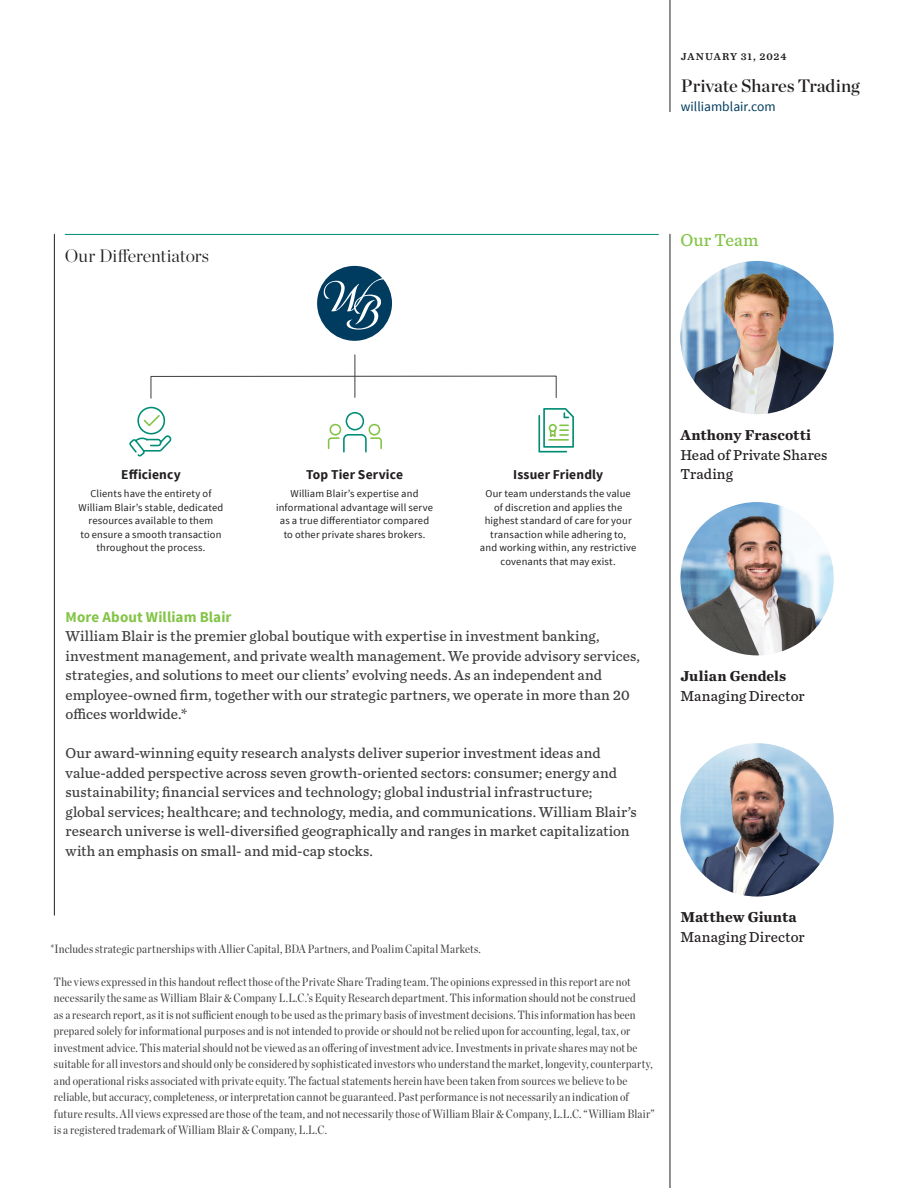
<style>
.page{position:relative;width:918px;height:1188px;background:#fff}
.page>*{position:absolute;margin:0;border:0;box-sizing:border-box;transform-origin:0 0}
.t1{font:18px "Chronicle Display Semi";letter-spacing:-.005em;color:#231f20}
.t2{font:300 18px "Chronicle Display";letter-spacing:-.005em;color:#231f20}
.t3{font:18px "Chronicle Text G4";letter-spacing:.005em;color:#83c447}
.t4{font:15px/19.5px "Chronicle Text G4";letter-spacing:.005em;color:#3e3e3f}
.t5{font:15px/19.5px "Chronicle Text G4";letter-spacing:.01em;color:#231f20}
.t6{font:700 15px "Chronicle Text G4";letter-spacing:.005em;color:#231f20}
.t7{font:700 15px "Source Sans Pro";letter-spacing:.005em;color:#83c447}
.t8{font:700 13.5px "Source Sans Pro";letter-spacing:.01em;color:#231f20}
.t9{font:13.5px "Source Sans Pro";color:#003c5f}
.t10{font:12px/16.5px "Chronicle Disp Cond";letter-spacing:.015em;color:#3e3e3f}
.t11{font:10.5px/13.5px "Source Sans Pro";letter-spacing:.015em;color:#231f20;text-align:center}
.t12{font:10.5px "Chronicle Text G4 Semi";letter-spacing:.085em;color:#231f20}
</style>
<div class="page">
<hr style="left:670px;top:234px;width:1px;height:954px;background:#231f20">
<hr style="left:54px;top:234px;width:1px;height:682px;background:#231f20">
<img style="left:680px;top:261px;width:154px;height:153px;border-radius:77px">
<img style="left:680px;top:502px;width:154px;height:153px;border-radius:77px">
<img style="left:680px;top:743px;width:154px;height:154px;border-radius:77px">
<hr style="left:65px;top:234px;width:594px;height:1px;background:#008d75">
<hr style="left:355px;top:355px;width:1px;height:42px;background:#3e3e3f">
<svg style="left:150px;top:375px;width:407px;height:24px"></svg>
<svg style="left:129px;top:407px;width:43px;height:50px"></svg>
<svg style="left:538px;top:408px;width:36px;height:45px"></svg>
<svg style="left:328px;top:412px;width:54px;height:41px"></svg>
<svg style="left:317px;top:266px;width:75px;height:75px"></svg>
<hr style="left:670px;top:0;width:1px;height:112px;background:#231f20">
<h1 class="t2" style="left:65px;top:242px;width:146px">Our Differentiators</h1>
<p class="t12" style="left:681px;top:48px;width:107px">JANUARY 31, 2024</p>
<h1 class="t1" style="left:681px;top:71px;width:180px">Private Shares Trading</h1>
<p class="t9" style="left:681px;top:98px;width:97px">williamblair.com</p>
<h1 class="t3" style="left:680px;top:226px;width:80px">Our Team</h1>
<p class="t8" style="left:121px;top:466px;width:61px">Efficiency</p>
<p class="t11" style="left:79px;top:487px;width:146px">Clients have the entirety of<br>William Blair’s stable, dedicated resources available to them<br>to ensure a smooth transaction throughout the process.</p>
<p class="t8" style="left:306px;top:466px;width:98px">Top Tier Service</p>
<p class="t11" style="left:276px;top:487px;width:159px">William Blair’s expertise and informational advantage will serve as a true differentiator compared to other private shares brokers.</p>
<p class="t8" style="left:513px;top:466px;width:91px">Issuer Friendly</p>
<p class="t11" style="left:480px;top:487px;width:158px">Our team understands the value of discretion and applies the highest standard of care for your transaction while adhering to,<br>and working within, any restrictive covenants that may exist.</p>
<p class="t7" style="left:66px;top:607px;width:168px">More About William Blair</p>
<p class="t4" style="left:66px;top:626px;width:576px">William Blair is the premier global boutique with expertise in investment banking, investment management, and private wealth management. We provide advisory services, strategies, and solutions to meet our clients’ evolving needs. As an independent and employee-owned firm, together with our strategic partners, we operate in more than 20 offices worldwide.*</p>
<p class="t4" style="left:66px;top:743px;width:573px">Our award-winning equity research analysts deliver superior investment ideas and value-added perspective across seven growth-oriented sectors: consumer; energy and sustainability; financial services and technology; global industrial infrastructure;<br>global services; healthcare; and technology, media, and communications. William Blair’s research universe is well-diversified geographically and ranges in market capitalization with an emphasis on small- and mid-cap stocks.</p>
<p class="t10" style="left:50px;top:939px;width:432px">*Includes strategic partnerships with Allier Capital, BDA Partners, and Poalim Capital Markets.</p>
<p class="t10" style="left:54px;top:972px;width:602px">The views expressed in this handout reflect those of the Private Share Trading team. The opinions expressed in this report are not necessarily the same as William Blair &amp; Company L.L.C.’s Equity Research department. This information should not be construed<br>as a research report, as it is not sufficient enough to be used as the primary basis of investment decisions. This information has been prepared solely for informational purposes and is not intended to provide or should not be relied upon for accounting, legal, tax, or investment advice. This material should not be viewed as an offering of investment advice. Investments in private shares may not be suitable for all investors and should only be considered by sophisticated investors who understand the market, longevity, counterparty, and operational risks associated with private equity. The factual statements herein have been taken from sources we believe to be reliable, but accuracy, completeness, or interpretation cannot be guaranteed. Past performance is not necessarily an indication of future results. All views expressed are those of the team, and not necessarily those of William Blair &amp; Company, L.L.C. “William Blair” is a registered trademark of William Blair &amp; Company, L.L.C.</p>
<p class="t6" style="left:680px;top:423px;width:132px">Anthony Frascotti</p>
<p class="t5" style="left:680px;top:444px;width:149px">Head of Private Shares<br>Trading</p>
<p class="t6" style="left:680px;top:664px;width:107px">Julian Gendels</p>
<p class="t5" style="left:680px;top:685px;width:126px">Managing Director</p>
<p class="t6" style="left:680px;top:905px;width:118px">Matthew Giunta</p>
<p class="t5" style="left:680px;top:926px;width:126px">Managing Director</p>
</div>
